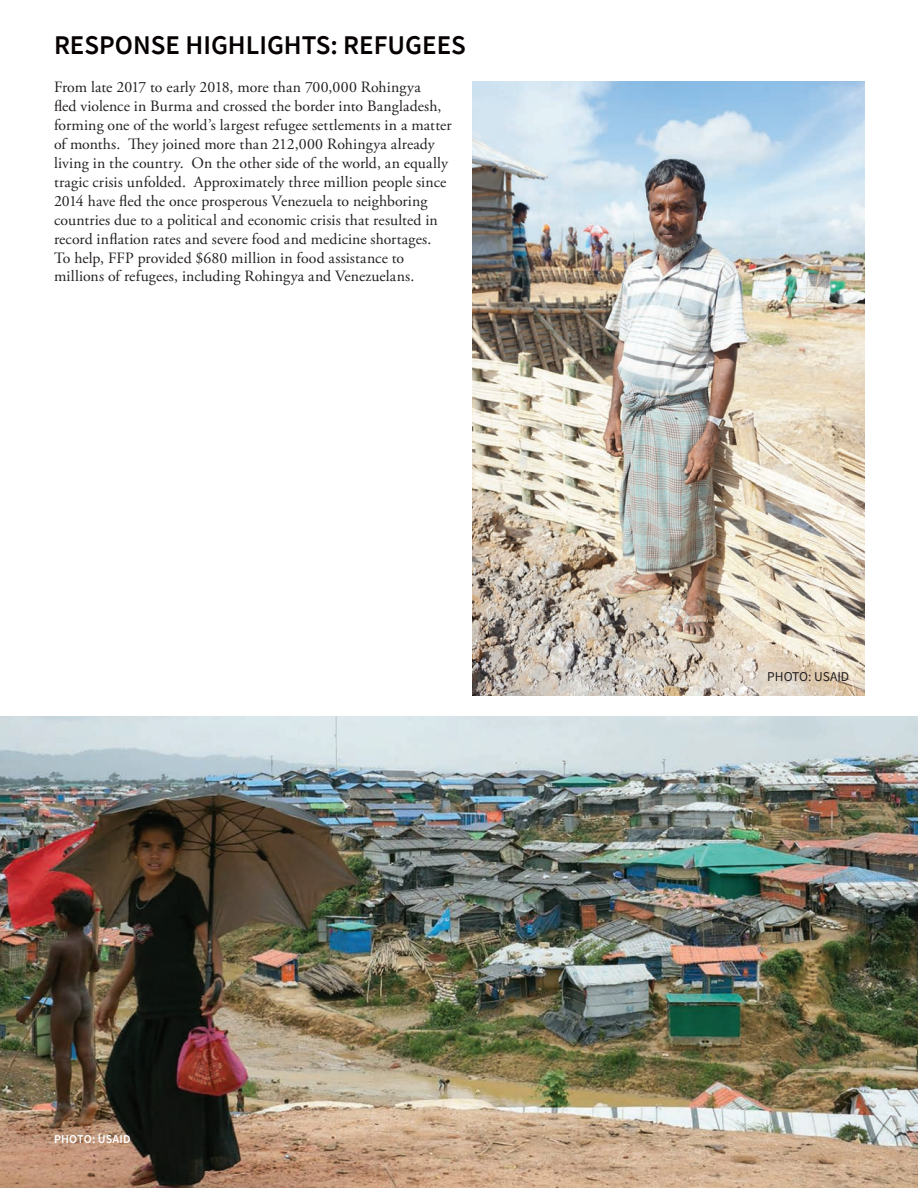
<style>
.page{position:relative;width:918px;height:1188px;background:#fff}
.page>*{position:absolute;margin:0;border:0;box-sizing:border-box;transform-origin:0 0}
.t1{font:600 27px "Source Sans Pro";color:#060100}
.Body{font:15.75px/18.9px "Adobe Garamond Pro";letter-spacing:.005em;color:#231f20}
.Photo_credit{font:13.5px "Source Sans Pro";color:#231f20}
.t2{font:13.5px "Source Sans Pro";color:#fff}
.photo_credit-white{font:600 12px "Source Sans Pro";letter-spacing:.01em;color:#fff}
</style>
<div class="page">
<img style="left:0;top:716px;width:918px;height:472px">
<img style="left:472px;top:81px;width:392px;height:614px">
<p class="t1" style="left:54px;top:28px;width:413px">RESPONSE HIGHLIGHTS: REFUGEES</p>
<p class="Body" style="left:54px;top:79px;width:399px">From late 2017 to early 2018, more than 700,000 Rohingya<br>fled violence in Burma and crossed the border into Bangladesh, forming one of the world’s largest refugee settlements in a matter of months. They joined more than 212,000 Rohingya already living in the country. On the other side of the world, an equally tragic crisis unfolded. Approximately three million people since 2014 have fled the once prosperous Venezuela to neighboring countries due to a political and economic crisis that resulted in record inflation rates and severe food and medicine shortages.<br>To help, FFP provided $680 million in food assistance to millions of refugees, including Rohingya and Venezuelans.</p>
<p class="photo_credit-white" style="left:54px;top:1131px;width:78px">PHOTO: USAID</p>
<p class="t2" style="left:54px;top:1136px;width:15px">14</p>
<p class="Photo_credit" style="left:767px;top:668px;width:83px">PHOTO: USAID</p>
</div>
